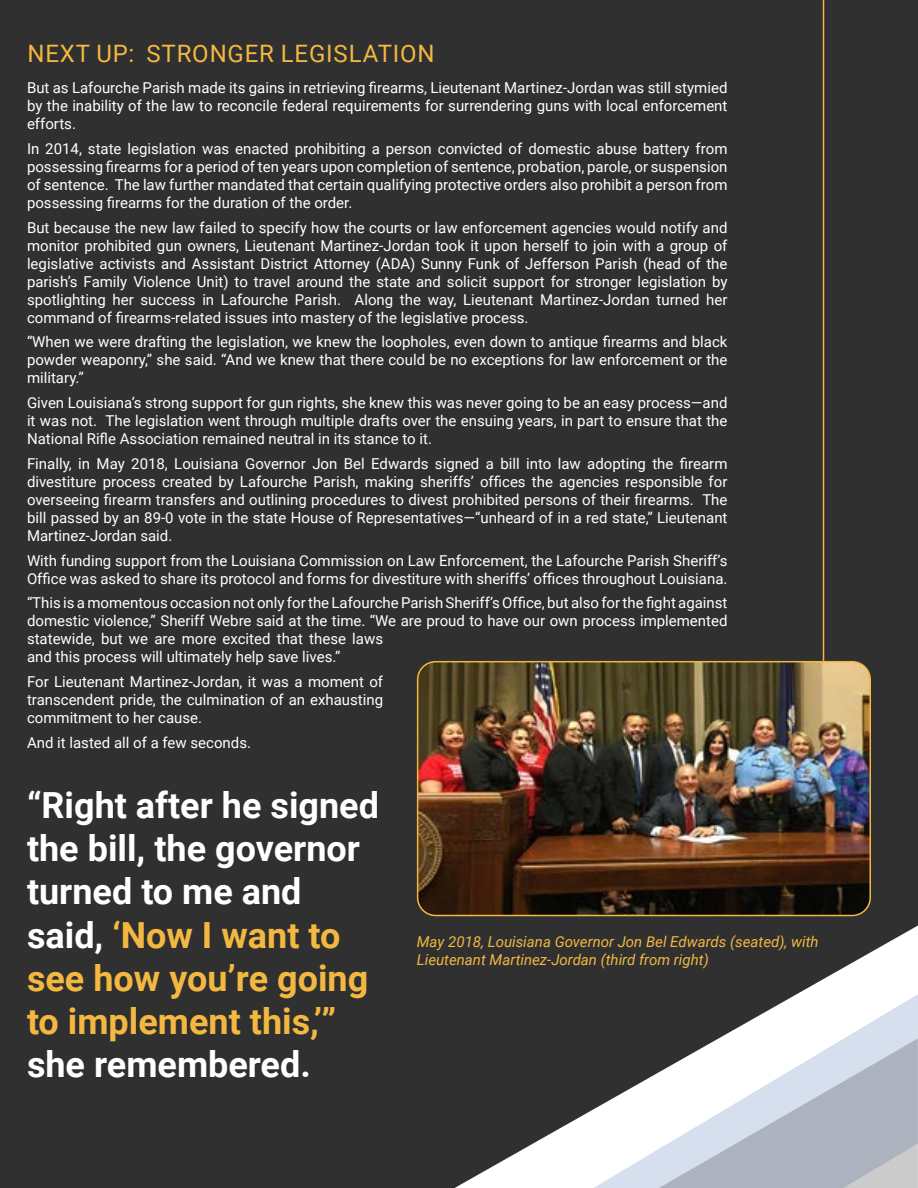
<style>
.page{position:relative;width:918px;height:1188px;background:#fff}
.page>*{position:absolute;margin:0;border:0;box-sizing:border-box;transform-origin:0 0}
.t1{font:700 36px/43.2px "Roboto";color:#fff}
.t2{font:24px "Roboto";letter-spacing:.035em;color:#f3b840}
.t3{font:15px/18px "Roboto";color:#fff;text-align:justify}
.t4{font:italic 15px/18px "Roboto";color:#f3b840}
.s1{color:#f3b840}
</style>
<div class="page">
<div style="left:0;top:0;width:918px;height:1038px;background:#303031"></div>
<svg style="left:182px;top:814px;width:736px;height:224px;background:#434344"></svg>
<svg style="left:0;top:1038px;width:918px;height:150px;background:#696b6e"></svg>
<img style="left:418px;top:662px;width:452px;height:254px">
<div style="left:417px;top:661px;width:454px;height:255px;border:2px solid #f3b840;border-radius:18px"></div>
<hr style="left:823px;top:0;width:1px;height:661px;background:#f3b840">
<h2 class="t2" style="left:27px;top:36px;width:409px">NEXT UP: STRONGER LEGISLATION</h2>
<p class="t3" style="left:27px;top:78px;width:702px">But as Lafourche Parish made its gains in retrieving firearms, Lieutenant Martinez-Jordan was still stymied by the inability of the law to reconcile federal requirements for surrendering guns with local enforcement efforts.</p>
<p class="t3" style="left:27px;top:139px;width:702px">In 2014, state legislation was enacted prohibiting a person convicted of domestic abuse battery from possessing firearms for a period of ten years upon completion of sentence, probation, parole, or suspension of sentence. The law further mandated that certain qualifying protective orders also prohibit a person from possessing firearms for the duration of the order.</p>
<p class="t3" style="left:27px;top:218px;width:702px">But because the new law failed to specify how the courts or law enforcement agencies would notify and monitor prohibited gun owners, Lieutenant Martinez-Jordan took it upon herself to join with a group of legislative activists and Assistant District Attorney (ADA) Sunny Funk of Jefferson Parish (head of the parish’s Family Violence Unit) to travel around the state and solicit support for stronger legislation by spotlighting her success in Lafourche Parish. Along the way, Lieutenant Martinez-Jordan turned her command of firearms-related issues into mastery of the legislative process.</p>
<p class="t3" style="left:27px;top:332px;width:702px">“When we were drafting the legislation, we knew the loopholes, even down to antique firearms and black powder weaponry,” she said. “And we knew that there could be no exceptions for law enforcement or the military.”</p>
<p class="t3" style="left:27px;top:393px;width:702px">Given Louisiana’s strong support for gun rights, she knew this was never going to be an easy process—and it was not. The legislation went through multiple drafts over the ensuing years, in part to ensure that the National Rifle Association remained neutral in its stance to it.</p>
<p class="t3" style="left:27px;top:454px;width:702px">Finally, in May 2018, Louisiana Governor Jon Bel Edwards signed a bill into law adopting the firearm divestiture process created by Lafourche Parish, making sheriffs’ offices the agencies responsible for overseeing firearm transfers and outlining procedures to divest prohibited persons of their firearms. The bill passed by an 89-0 vote in the state House of Representatives—“unheard of in a red state,” Lieutenant Martinez-Jordan said.</p>
<p class="t3" style="left:27px;top:551px;width:702px">With funding support from the Louisiana Commission on Law Enforcement, the Lafourche Parish Sheriff’s<br>Office was asked to share its protocol and forms for divestiture with sheriffs’ offices throughout Louisiana.</p>
<p class="t3" style="left:27px;top:593px;width:702px;text-align:left">“This is a momentous occasion not only for the Lafourche Parish Sheriff’s Office, but also for the fight against domestic violence,” Sheriff Webre said at the time. “We are proud to have our own process implemented statewide, but we are more excited that these laws<br>and this process will ultimately help save lives.”</p>
<p class="t3" style="left:27px;top:672px;width:358px">For Lieutenant Martinez-Jordan, it was a moment of transcendent pride, the culmination of an exhausting commitment to her cause.</p>
<p class="t3" style="left:27px;top:733px;width:226px">And it lasted all of a few seconds.</p>
<h1 class="t1" style="left:27px;top:782px;width:354px">“Right after he signed the bill, the governor turned to me and said, <span class="s1">‘Now I want to see how you’re going to implement this,’”</span></h1>
<h1 class="t1" style="left:27px;top:1042px;width:285px">she remembered.</h1>
<p class="t4" style="left:417px;top:932px;width:403px">May 2018, Louisiana Governor Jon Bel Edwards (seated), with<br>Lieutenant Martinez-Jordan (third from right)</p>
</div>
